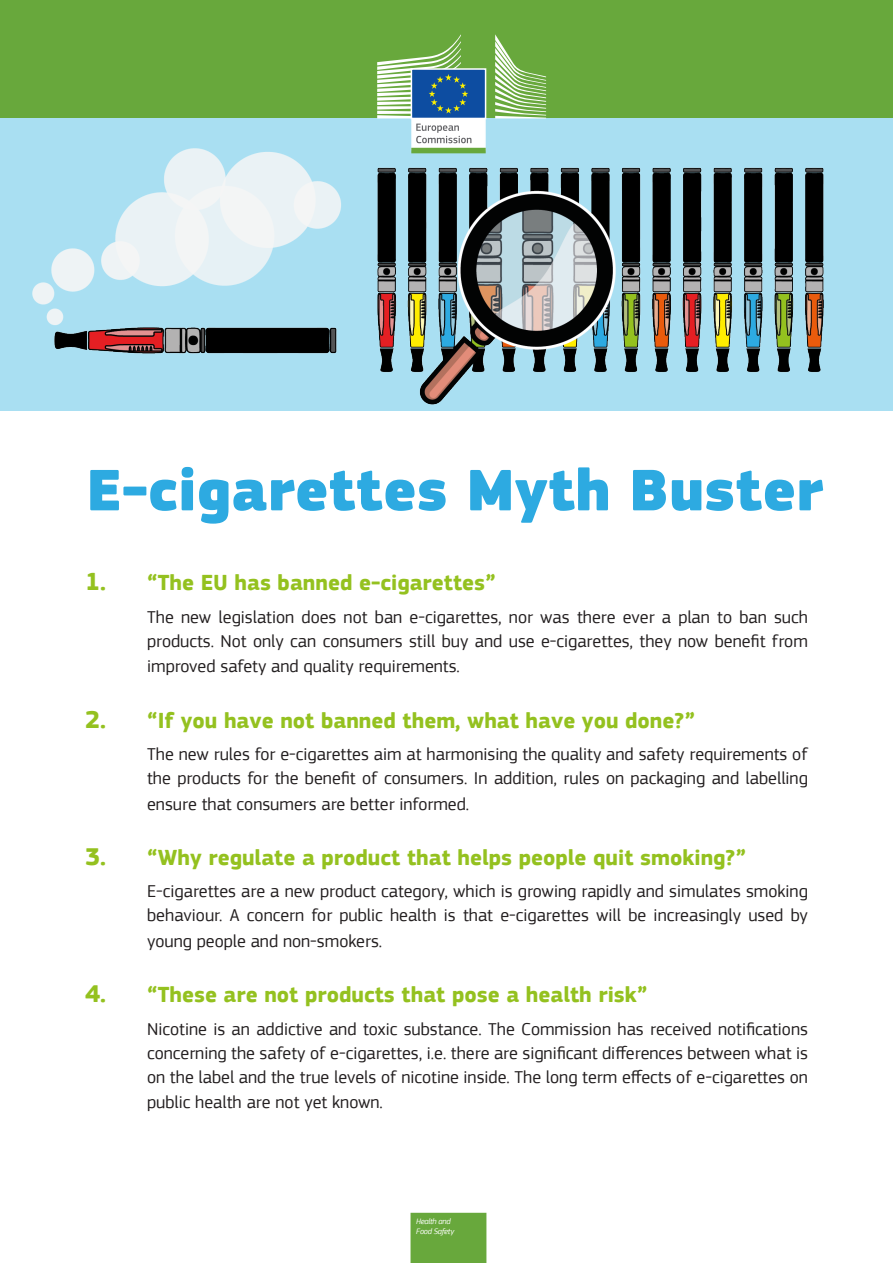
<style>
.page{position:relative;width:893px;height:1263px;background:#fff}
.page>*{position:absolute;margin:0;border:0;box-sizing:border-box;transform-origin:0 0}
.t1{font:900 60.75px "EC Square Sans Pro";color:#2daae1}
.t2{font:700 25.5px "EC Square Sans Pro";color:#94c11f}
.t3{font:700 22.5px "EC Square Sans Pro";color:#94c11f}
.t4{font:18px/24.8px "EC Square Sans Pro";color:#231f20;text-align:justify}
.t5{font:italic 8.25px "EC Square Sans Pro";letter-spacing:-.03em;color:#fff}
</style>
<div class="page">
<div style="left:0;top:0;width:893px;height:119px;background:#68a83c"></div>
<div style="left:0;top:118px;width:893px;height:292px;background:#a9dff2"></div>
<img style="left:32px;top:148px;width:792px;height:257px">
<div style="left:411px;top:116px;width:75px;height:35px;background:#fff;border:2px solid #fff"></div>
<div style="left:411px;top:1213px;width:75px;height:50px;background:#68a83c"></div>
<div style="left:416px;top:1218px;width:53px;height:34px;background:#68a83c"></div>
<svg style="left:495px;top:34px;width:51px;height:84px"></svg>
<svg style="left:416px;top:124px;width:55px;height:19px"></svg>
<div style="left:411px;top:148px;width:75px;height:5px;background:#68a83c"></div>
<div style="left:411px;top:68px;width:75px;height:51px;background:#0d4da1;border:2px solid #fff"></div>
<svg style="left:377px;top:34px;width:91px;height:84px"></svg>
<p class="t1" style="left:86px;top:452px;width:738px">E-cigarettes Myth Buster</p>
<p class="t2" style="left:85px;top:566px;width:23px">1.</p>
<p class="t2" style="left:85px;top:704px;width:23px">2.</p>
<p class="t2" style="left:85px;top:841px;width:23px">3.</p>
<p class="t2" style="left:85px;top:978px;width:23px">4.</p>
<p class="t3" style="left:147px;top:569px;width:350px">“The EU has banned e-cigarettes”</p>
<p class="t4" style="left:147px;top:605px;width:662px">The new legislation does not ban e-cigarettes, nor was there ever a plan to ban such products. Not only can consumers still buy and use e-cigarettes, they now benefit from improved safety and quality requirements.</p>
<p class="t3" style="left:147px;top:707px;width:549px">“If you have not banned them, what have you done?”</p>
<p class="t4" style="left:147px;top:742px;width:662px">The new rules for e-cigarettes aim at harmonising the quality and safety requirements of the products for the benefit of consumers. In addition, rules on packaging and labelling ensure that consumers are better informed.</p>
<p class="t3" style="left:147px;top:844px;width:600px">“Why regulate a product that helps people quit smoking?”</p>
<p class="t4" style="left:147px;top:879px;width:662px">E-cigarettes are a new product category, which is growing rapidly and simulates smoking behaviour. A concern for public health is that e-cigarettes will be increasingly used by young people and non-smokers.</p>
<p class="t3" style="left:147px;top:981px;width:502px">“These are not products that pose a health risk”</p>
<p class="t4" style="left:147px;top:1017px;width:662px">Nicotine is an addictive and toxic substance. The Commission has received notifications concerning the safety of e-cigarettes, i.e. there are significant differences between what is on the label and the true levels of nicotine inside. The long term effects of e-cigarettes on public health are not yet known.</p>
<p class="t5" style="left:416px;top:1217px;width:36px">Health and</p>
<p class="t5" style="left:416px;top:1227px;width:40px">Food Safety</p>
</div>
